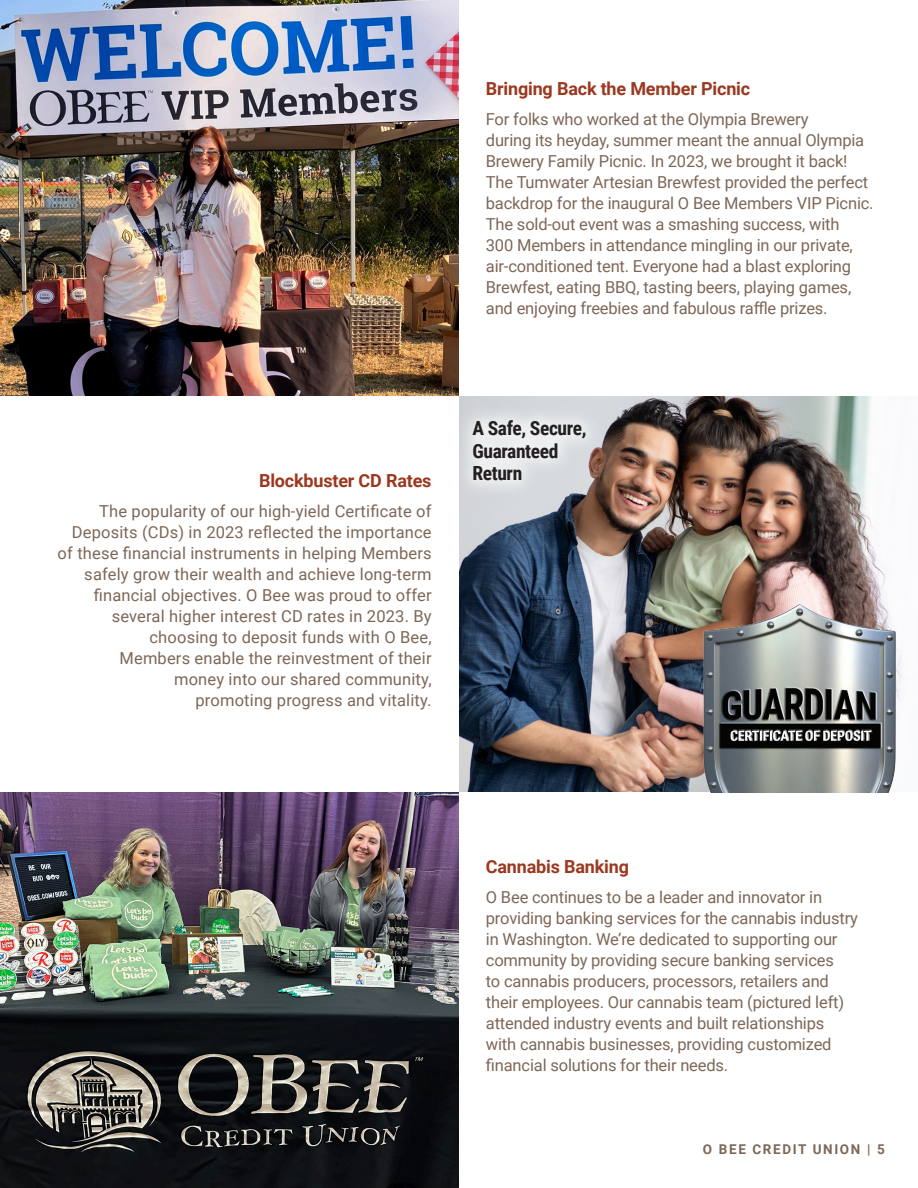
<style>
.page{position:relative;width:918px;height:1188px;background:#fff}
.page>*{position:absolute;margin:0;border:0;box-sizing:border-box;transform-origin:0 0}
.t1{font:700 19.5px/22.5px "Roboto Condensed";letter-spacing:-.02em;color:#231f20}
.t2{font:700 18px "Roboto";letter-spacing:-.01em;color:#9b3820}
.t3{font:16.5px/21px "Roboto";letter-spacing:-.01em;color:#7d6757}
.t4{font:16.5px/21px "Roboto";letter-spacing:.01em;color:#7d6757;text-align:right}
.t5{font:700 13.5px "Roboto";letter-spacing:.12em;color:#7d6757}
</style>
<div class="page">
<img style="left:0;top:0;width:459px;height:395px">
<img style="left:459px;top:396px;width:429px;height:396px">
<img style="left:637px;top:579px;width:266px;height:214px">
<div style="left:454px;top:402px;width:150px;height:98px;background:#fff;opacity:.75"></div>
<img style="left:0;top:793px;width:459px;height:395px">
<p class="t2" style="left:486px;top:75px;width:266px">Bringing Back the Member Picnic</p>
<p class="t3" style="left:486px;top:108px;width:389px">For folks who worked at the Olympia Brewery<br>during its heyday, summer meant the annual Olympia Brewery Family Picnic. In 2023, we brought it back!<br>The Tumwater Artesian Brewfest provided the perfect backdrop for the inaugural O Bee Members VIP Picnic.<br>The sold-out event was a smashing success, with<br>300 Members in attendance mingling in our private, air-conditioned tent. Everyone had a blast exploring Brewfest, eating BBQ, tasting beers, playing games, and enjoying freebies and fabulous raffle prizes.</p>
<p class="t2" style="left:259px;top:468px;width:174px">Blockbuster CD Rates</p>
<p class="t4" style="left:58px;top:500px;width:376px">The popularity of our high-yield Certificate of Deposits (CDs) in 2023 reflected the importance of these financial instruments in helping Members safely grow their wealth and achieve long-term financial objectives. O Bee was proud to offer several higher interest CD rates in 2023. By choosing to deposit funds with O Bee,<br>Members enable the reinvestment of their<br>money into our shared community,<br>promoting progress and vitality.</p>
<p class="t1" style="left:472px;top:417px;width:115px">A Safe, Secure,</p>
<p class="t1" style="left:472px;top:439px;width:87px">Guaranteed<br>Return</p>
<p class="t2" style="left:486px;top:854px;width:145px">Cannabis Banking</p>
<p class="t3" style="left:486px;top:886px;width:374px">O Bee continues to be a leader and innovator in providing banking services for the cannabis industry in Washington. We’re dedicated to supporting our community by providing secure banking services<br>to cannabis producers, processors, retailers and their employees. Our cannabis team (pictured left) attended industry events and built relationships with cannabis businesses, providing customized financial solutions for their needs.</p>
<p class="t5" style="left:703px;top:1140px;width:183px">O BEE CREDIT UNION | 5</p>
</div>
